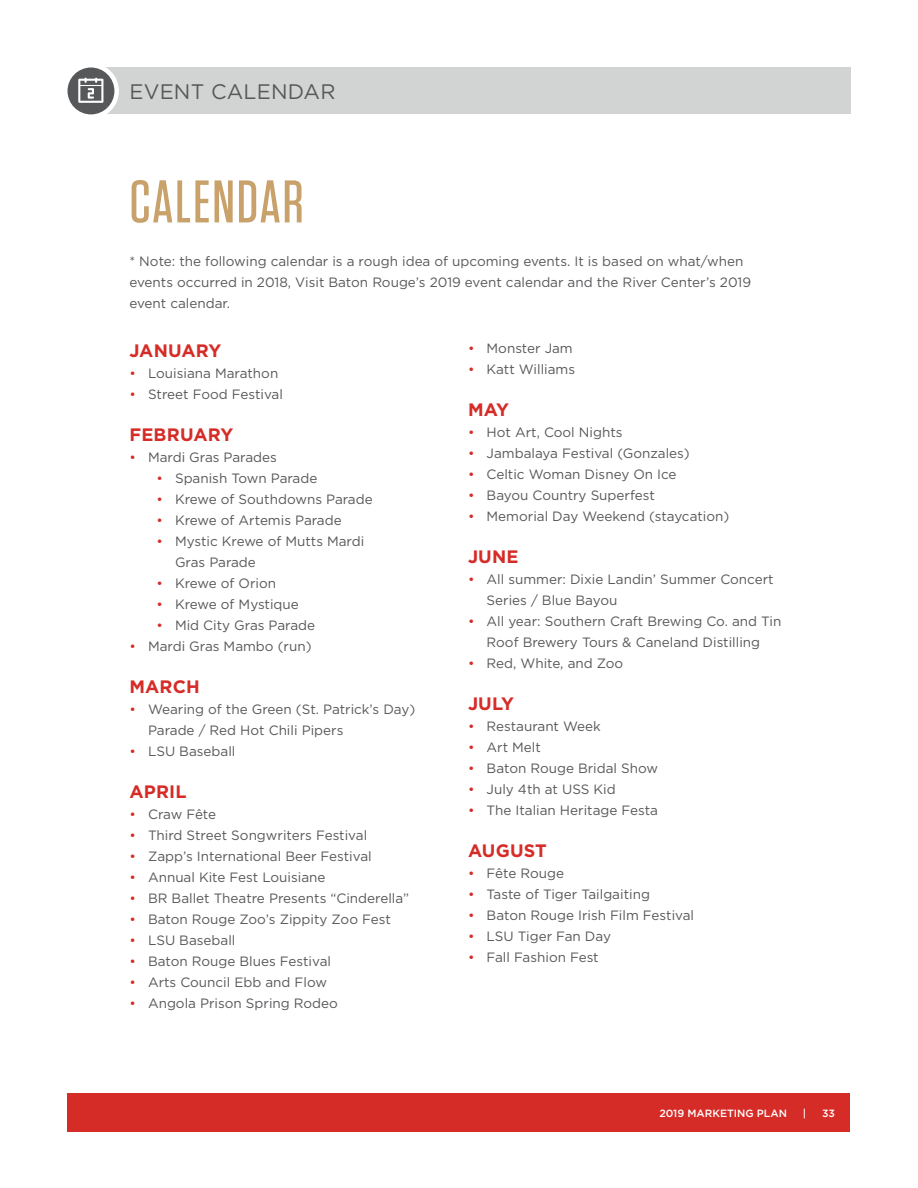
<style>
.page{position:relative;width:918px;height:1188px;background:#fff}
.page>*{position:absolute;margin:0;border:0;box-sizing:border-box;transform-origin:0 0}
.t1{font:500 60px "Tungsten";letter-spacing:.03em;color:#c8a16b}
.t2{font:21px "Gotham";letter-spacing:.01em;color:#57585a}
.t3{font:700 18px "Gotham";letter-spacing:.01em;color:#d52c27}
.t4{font:13.5px/21px "Gotham";color:#57585a}
.t5{font:500 10.5px "Gotham";color:#fff}
.s1{color:#d52c27}
</style>
<div class="page">
<div style="left:68px;top:1093px;width:782px;height:39px;background:#d52c27"></div>
<div style="left:91px;top:68px;width:759px;height:46px;background:#d2d4d3"></div>
<svg style="left:65px;top:65px;width:52px;height:52px"></svg>
<div style="left:63px;top:63px;width:56px;height:56px;border:4px solid #fff;border-radius:50%"></div>
<svg style="left:78px;top:78px;width:25px;height:25px"></svg>
<h2 class="t2" style="left:129px;top:78px;width:208px">EVENT CALENDAR</h2>
<h1 class="t1" style="left:129px;top:170px;width:176px">CALENDAR</h1>
<p class="t4" style="left:129px;top:250px;width:623px">* Note: the following calendar is a rough idea of upcoming events. It is based on what/when events occurred in 2018, Visit Baton Rouge’s 2019 event calendar and the River Center’s 2019 event calendar.</p>
<h3 class="t3" style="left:129px;top:339px;width:94px">JANUARY</h3>
<p class="t4" style="left:129px;top:362px;width:150px"><span class="s1">•</span> Louisiana Marathon</p>
<p class="t4" style="left:129px;top:383px;width:155px"><span class="s1">•</span> Street Food Festival</p>
<h3 class="t3" style="left:129px;top:423px;width:105px">FEBRUARY</h3>
<p class="t4" style="left:129px;top:446px;width:149px"><span class="s1">•</span> Mardi Gras Parades</p>
<p class="t4" style="left:156px;top:467px;width:162px"><span class="s1">•</span> Spanish Town Parade</p>
<p class="t4" style="left:156px;top:488px;width:218px"><span class="s1">•</span> Krewe of Southdowns Parade</p>
<p class="t4" style="left:156px;top:509px;width:187px"><span class="s1">•</span> Krewe of Artemis Parade</p>
<p class="t4" style="left:175px;top:530px;width:191px;text-indent:-19px"><span class="s1">•</span> Mystic Krewe of Mutts Mardi<br>Gras Parade</p>
<p class="t4" style="left:156px;top:572px;width:121px"><span class="s1">•</span> Krewe of Orion</p>
<p class="t4" style="left:156px;top:593px;width:144px"><span class="s1">•</span> Krewe of Mystique</p>
<p class="t4" style="left:156px;top:614px;width:160px"><span class="s1">•</span> Mid City Gras Parade</p>
<p class="t4" style="left:129px;top:635px;width:184px"><span class="s1">•</span> Mardi Gras Mambo (run)</p>
<h3 class="t3" style="left:129px;top:675px;width:72px">MARCH</h3>
<p class="t4" style="left:148px;top:698px;width:269px;text-indent:-19px"><span class="s1">•</span> Wearing of the Green (St. Patrick’s Day)<br>Parade / Red Hot Chili Pipers</p>
<p class="t4" style="left:129px;top:740px;width:108px"><span class="s1">•</span> LSU Baseball</p>
<h3 class="t3" style="left:129px;top:780px;width:59px">APRIL</h3>
<p class="t4" style="left:129px;top:803px;width:88px"><span class="s1">•</span> Craw Fête</p>
<p class="t4" style="left:129px;top:824px;width:239px"><span class="s1">•</span> Third Street Songwriters Festival</p>
<p class="t4" style="left:129px;top:845px;width:244px"><span class="s1">•</span> Zapp’s International Beer Festival</p>
<p class="t4" style="left:129px;top:866px;width:198px"><span class="s1">•</span> Annual Kite Fest Louisiane</p>
<p class="t4" style="left:129px;top:887px;width:281px"><span class="s1">•</span> BR Ballet Theatre Presents “Cinderella”</p>
<p class="t4" style="left:129px;top:908px;width:263px"><span class="s1">•</span> Baton Rouge Zoo’s Zippity Zoo Fest</p>
<p class="t4" style="left:129px;top:929px;width:108px"><span class="s1">•</span> LSU Baseball</p>
<p class="t4" style="left:129px;top:950px;width:203px"><span class="s1">•</span> Baton Rouge Blues Festival</p>
<p class="t4" style="left:129px;top:971px;width:199px"><span class="s1">•</span> Arts Council Ebb and Flow</p>
<p class="t4" style="left:129px;top:992px;width:210px"><span class="s1">•</span> Angola Prison Spring Rodeo</p>
<p class="t4" style="left:468px;top:338px;width:106px"><span class="s1">•</span> Monster Jam</p>
<p class="t4" style="left:468px;top:359px;width:109px"><span class="s1">•</span> Katt Williams</p>
<h3 class="t3" style="left:468px;top:398px;width:43px">MAY</h3>
<p class="t4" style="left:468px;top:422px;width:156px"><span class="s1">•</span> Hot Art, Cool Nights</p>
<p class="t4" style="left:468px;top:443px;width:223px"><span class="s1">•</span> Jambalaya Festival (Gonzales)</p>
<p class="t4" style="left:468px;top:464px;width:210px"><span class="s1">•</span> Celtic Woman Disney On Ice</p>
<p class="t4" style="left:468px;top:485px;width:188px"><span class="s1">•</span> Bayou Country Superfest</p>
<p class="t4" style="left:468px;top:506px;width:263px"><span class="s1">•</span> Memorial Day Weekend (staycation)</p>
<h3 class="t3" style="left:468px;top:545px;width:52px">JUNE</h3>
<p class="t4" style="left:487px;top:569px;width:289px;text-indent:-19px"><span class="s1">•</span> All summer: Dixie Landin’ Summer Concert<br>Series / Blue Bayou</p>
<p class="t4" style="left:468px;top:611px;width:315px;text-align:center"><span class="s1">•</span> All year: Southern Craft Brewing Co. and Tin<br>Roof Brewery Tours &amp; Caneland Distilling</p>
<p class="t4" style="left:468px;top:653px;width:157px"><span class="s1">•</span> Red, White, and Zoo</p>
<h3 class="t3" style="left:468px;top:692px;width:47px">JULY</h3>
<p class="t4" style="left:468px;top:716px;width:134px"><span class="s1">•</span> Restaurant Week</p>
<p class="t4" style="left:468px;top:737px;width:74px"><span class="s1">•</span> Art Melt</p>
<p class="t4" style="left:468px;top:758px;width:192px"><span class="s1">•</span> Baton Rouge Bridal Show</p>
<p class="t4" style="left:468px;top:779px;width:149px"><span class="s1">•</span> July 4th at USS Kid</p>
<p class="t4" style="left:468px;top:800px;width:192px"><span class="s1">•</span> The Italian Heritage Festa</p>
<h3 class="t3" style="left:468px;top:839px;width:80px">AUGUST</h3>
<p class="t4" style="left:468px;top:863px;width:98px"><span class="s1">•</span> Fête Rouge</p>
<p class="t4" style="left:468px;top:884px;width:183px"><span class="s1">•</span> Taste of Tiger Tailgaiting</p>
<p class="t4" style="left:468px;top:905px;width:228px"><span class="s1">•</span> Baton Rouge Irish Film Festival</p>
<p class="t4" style="left:468px;top:926px;width:145px"><span class="s1">•</span> LSU Tiger Fan Day</p>
<p class="t4" style="left:468px;top:947px;width:132px"><span class="s1">•</span> Fall Fashion Fest</p>
<p class="t5" style="left:659px;top:1106px;width:129px">2019 MARKETING PLAN</p>
<p class="t5" style="left:803px;top:1106px;width:5px">|</p>
<p class="t5" style="left:822px;top:1106px;width:14px">33</p>
</div>
